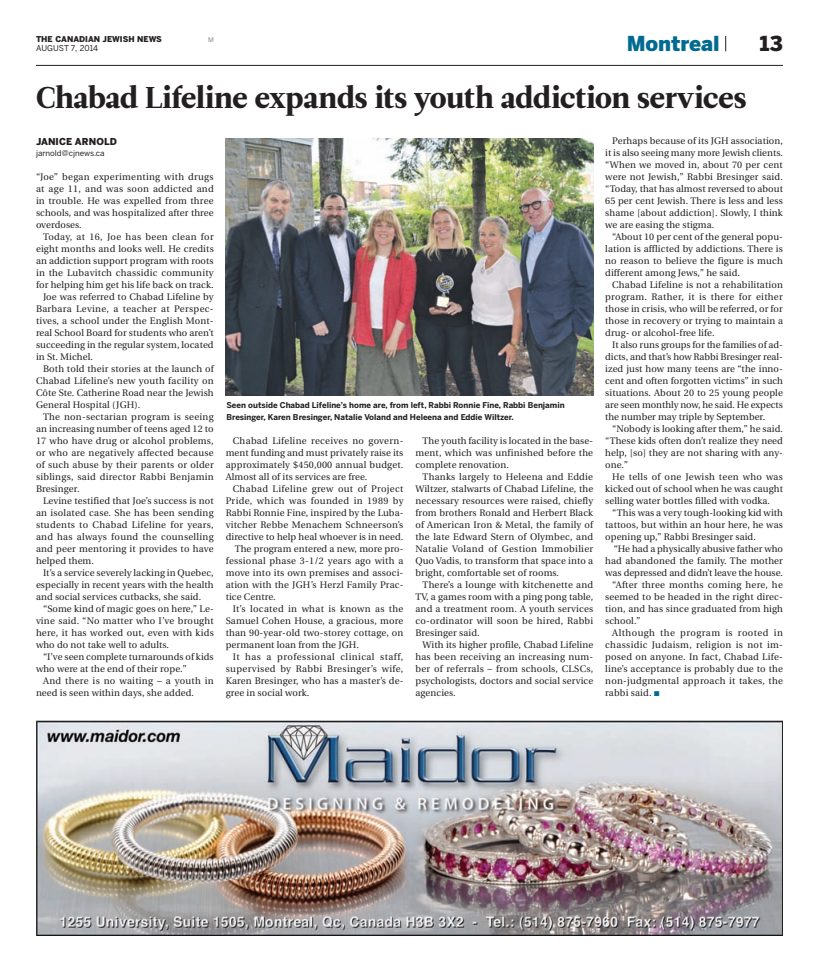
<style>
.page{position:relative;width:819px;height:972px;background:#fff}
.page>*{position:absolute;margin:0;border:0;box-sizing:border-box;transform-origin:0 0}
.t1{font:30px "Leitura Roman 4";letter-spacing:-.005em;color:#231f20}
.t2{font:900 20.5px "Benton Sans";letter-spacing:-.005em;color:#006a91}
.t3{font:900 20.5px "Benton Sans";color:#231f20}
.t4{font:9.5px/12px "Utopia";letter-spacing:.015em;color:#231f20;text-align:justify}
.t5{font:9.5px "Utopia";letter-spacing:.035em;color:#231f20}
.t6{font:9.5px "Utopia";letter-spacing:.045em;color:#231f20}
.t7{font:900 9.5px "Benton Sans";letter-spacing:.005em;color:#231f20}
.t8{font:700 8px/12px "Benton Sans";color:#231f20}
.t9{font:8px "Benton Sans";color:#231f20}
.t10{font:900 8px "Benton Sans";color:#231f20}
.t11{font:6.5px "Benton Sans";color:#808285}
</style>
<div class="page">
<hr style="left:36px;top:65px;width:747px;height:1px;background:#231f20">
<svg style="left:726px;top:36px;width:1px;height:15px"></svg>
<img style="left:36px;top:721px;width:747px;height:215px">
<img style="left:225px;top:139px;width:368px;height:257px">
<p class="t10" style="left:36px;top:34px;width:127px">THE CANADIAN JEWISH NEWS</p>
<p class="t11" style="left:208px;top:36px;width:7px">M</p>
<p class="t9" style="left:36px;top:44px;width:64px">AUGUST 7, 2014</p>
<h2 class="t2" style="left:627px;top:32px;width:95px">Montreal</h2>
<h1 class="t1" style="left:36px;top:77px;width:712px">Chabad Lifeline expands its youth addiction services</h1>
<h2 class="t3" style="left:760px;top:32px;width:25px">13</h2>
<p class="t7" style="left:36px;top:135px;width:82px">JANICE ARNOLD</p>
<p class="t9" style="left:36px;top:148px;width:70px">jarnold@cjnews.ca</p>
<p class="t4" style="left:36px;top:171px;width:179px">“Joe” began experimenting with drugs at age 11, and was soon addicted and in trouble. He was expelled from three schools, and was hospitalized after three overdoses.</p>
<p class="t5" style="left:43px;top:232px;width:172px">Today, at 16, Joe has been clean for</p>
<p class="t4" style="left:36px;top:243px;width:179px">eight months and looks well. He credits</p>
<p class="t4" style="left:36px;top:255px;width:179px">an addiction support program with roots</p>
<p class="t4" style="left:36px;top:267px;width:179px">in the Lubavitch chassidic community</p>
<p class="t4" style="left:36px;top:279px;width:179px">for helping him get his life back on track.</p>
<p class="t4" style="left:43px;top:291px;width:172px">Joe was referred to Chabad Lifeline by</p>
<p class="t5" style="left:36px;top:304px;width:179px">Barbara Levine, a teacher at Perspec-</p>
<p class="t4" style="left:36px;top:315px;width:179px">tives, a school under the English Mont-</p>
<p class="t4" style="left:36px;top:327px;width:179px">real School Board for students who aren’t</p>
<p class="t4" style="left:36px;top:339px;width:179px">succeeding in the regular system, located</p>
<p class="t4" style="left:36px;top:351px;width:58px">in St. Michel.</p>
<p class="t4" style="left:43px;top:363px;width:172px">Both told their stories at the launch of</p>
<p class="t4" style="left:36px;top:375px;width:179px">Chabad Lifeline’s new youth facility on</p>
<p class="t4" style="left:36px;top:387px;width:179px">Côte Ste. Catherine Road near the Jewish</p>
<p class="t4" style="left:36px;top:399px;width:106px">General Hospital (JGH).</p>
<p class="t4" style="left:43px;top:411px;width:172px">The non-sectarian program is seeing</p>
<p class="t4" style="left:36px;top:423px;width:179px">an increasing number of teens aged 12 to</p>
<p class="t4" style="left:36px;top:435px;width:179px">17 who have drug or alcohol problems,</p>
<p class="t4" style="left:36px;top:447px;width:179px">or who are negatively affected because</p>
<p class="t4" style="left:36px;top:459px;width:179px">of such abuse by their parents or older</p>
<p class="t4" style="left:36px;top:471px;width:179px">siblings, said director Rabbi Benjamin</p>
<p class="t4" style="left:36px;top:483px;width:45px">Bresinger.</p>
<p class="t4" style="left:43px;top:495px;width:172px">Levine testified that Joe’s success is not</p>
<p class="t4" style="left:36px;top:507px;width:179px">an isolated case. She has been sending</p>
<p class="t4" style="left:36px;top:519px;width:179px">students to Chabad Lifeline for years,</p>
<p class="t4" style="left:36px;top:531px;width:179px">and has always found the counselling</p>
<p class="t4" style="left:36px;top:543px;width:179px">and peer mentoring it provides to have</p>
<p class="t4" style="left:36px;top:555px;width:60px">helped them.</p>
<p class="t4" style="left:43px;top:567px;width:172px">It’s a service severely lacking in Quebec,</p>
<p class="t4" style="left:36px;top:579px;width:179px">especially in recent years with the health</p>
<p class="t4" style="left:36px;top:591px;width:167px">and social services cutbacks, she said.</p>
<p class="t4" style="left:43px;top:603px;width:172px">“Some kind of magic goes on here,” Le-</p>
<p class="t4" style="left:36px;top:615px;width:179px">vine said. “No matter who I’ve brought</p>
<p class="t4" style="left:36px;top:627px;width:179px">here, it has worked out, even with kids</p>
<p class="t4" style="left:36px;top:639px;width:135px">who do not take well to adults.</p>
<p class="t4" style="left:43px;top:651px;width:172px">“I’ve seen complete turnarounds of kids</p>
<p class="t4" style="left:36px;top:663px;width:152px">who were at the end of their rope.”</p>
<p class="t4" style="left:43px;top:675px;width:172px">And there is no waiting – a youth in</p>
<p class="t4" style="left:36px;top:687px;width:160px">need is seen within days, she added.</p>
<p class="t8" style="left:226px;top:399px;width:340px">Seen outside Chabad Lifeline’s home are, from left, Rabbi Ronnie Fine, Rabbi Benjamin<br>Bresinger, Karen Bresinger, Natalie Voland and Heleena and Eddie Wiltzer.</p>
<p class="t4" style="left:226px;top:435px;width:179px;text-indent:7px">Chabad Lifeline receives no govern&shy;ment funding and must privately raise its approximately $450,000 annual budget.<br>Almost all of its services are free.</p>
<p class="t5" style="left:233px;top:483px;width:172px">Chabad Lifeline grew out of Project</p>
<p class="t5" style="left:226px;top:495px;width:179px">Pride, which was founded in 1989 by</p>
<p class="t4" style="left:226px;top:507px;width:179px">Rabbi Ronnie Fine, inspired by the Luba-</p>
<p class="t4" style="left:226px;top:519px;width:179px">vitcher Rebbe Menachem Schneerson’s</p>
<p class="t4" style="left:226px;top:531px;width:179px">directive to help heal whoever is in need.</p>
<p class="t4" style="left:235px;top:543px;width:170px">The program entered a new, more pro-</p>
<p class="t4" style="left:226px;top:555px;width:179px">fessional phase 3-1/2 years ago with a</p>
<p class="t4" style="left:226px;top:567px;width:179px">move into its own premises and associ-</p>
<p class="t4" style="left:226px;top:579px;width:179px">ation with the JGH’s Herzl Family Prac-</p>
<p class="t4" style="left:226px;top:591px;width:51px">tice Centre.</p>
<p class="t5" style="left:233px;top:603px;width:172px">It’s located in what is known as the</p>
<p class="t4" style="left:226px;top:615px;width:179px">Samuel Cohen House, a gracious, more</p>
<p class="t4" style="left:226px;top:627px;width:179px">than 90-year-old two-storey cottage, on</p>
<p class="t4" style="left:226px;top:639px;width:135px">permanent loan from the JGH.</p>
<p class="t6" style="left:233px;top:651px;width:172px">It has a professional clinical staff,</p>
<p class="t5" style="left:226px;top:663px;width:179px">supervised by Rabbi Bresinger’s wife,</p>
<p class="t4" style="left:226px;top:675px;width:179px">Karen Bresinger, who has a master’s de-</p>
<p class="t4" style="left:226px;top:687px;width:85px">gree in social work.</p>
<p class="t4" style="left:415px;top:435px;width:179px;text-indent:7px">The youth facility is located in the base&shy;ment, which was unfinished before the complete renovation.</p>
<p class="t4" style="left:415px;top:471px;width:179px;text-indent:7px">Thanks largely to Heleena and Eddie Wiltzer, stalwarts of Chabad Lifeline, the necessary resources were raised, chiefly from brothers Ronald and Herbert Black of American Iron &amp; Metal, the family of the late Edward Stern of Olymbec, and Natalie Voland of Gestion Immobilier Quo Vadis, to transform that space into a bright, comfortable set of rooms.</p>
<p class="t4" style="left:415px;top:579px;width:179px;text-indent:7px">There’s a lounge with kitchenette and TV, a games room with a ping pong table, and a treatment room. A youth services co-ordinator will soon be hired, Rabbi Bresinger said.</p>
<p class="t4" style="left:415px;top:639px;width:179px;text-indent:7px">With its higher profile, Chabad Lifeline has been receiving an increasing num&shy;ber of referrals – from schools, CLSCs, psychologists, doctors and social service agencies.</p>
<p class="t4" style="left:605px;top:135px;width:179px;text-indent:7px">Perhaps because of its JGH association, it is also seeing many more Jewish clients. “When we moved in, about 70 per cent were not Jewish,” Rabbi Bresinger said. “Today, that has almost reversed to about 65 per cent Jewish. There is less and less shame [about addiction]. Slowly, I think we are easing the stigma.</p>
<p class="t4" style="left:605px;top:231px;width:179px;text-indent:7px">“About 10 per cent of the general popu&shy;lation is afflicted by addictions. There is no reason to believe the figure is much different among Jews,” he said.</p>
<p class="t4" style="left:605px;top:279px;width:179px;text-indent:7px">Chabad Lifeline is not a rehabilitation program. Rather, it is there for either those in crisis, who will be referred, or for those in recovery or trying to maintain a drug- or alcohol-free life.</p>
<p class="t4" style="left:605px;top:339px;width:179px;text-indent:7px">It also runs groups for the families of ad&shy;dicts, and that’s how Rabbi Bresinger real&shy;ized just how many teens are “the inno&shy;cent and often forgotten victims” in such situations. About 20 to 25 young people are seen monthly now, he said. He expects the number may triple by September.</p>
<p class="t4" style="left:605px;top:423px;width:179px;text-indent:7px">“Nobody is looking after them,” he said. “These kids often don’t realize they need help, [so] they are not sharing with any&shy;one.”</p>
<p class="t4" style="left:605px;top:471px;width:179px;text-indent:7px">He tells of one Jewish teen who was kicked out of school when he was caught selling water bottles filled with vodka.</p>
<p class="t4" style="left:605px;top:507px;width:179px;text-indent:7px">“This was a very tough-looking kid with tattoos, but within an hour here, he was opening up,” Rabbi Bresinger said.</p>
<p class="t4" style="left:614px;top:543px;width:171px">“He had a physically abusive father who</p>
<p class="t4" style="left:605px;top:555px;width:179px">had abandoned the family. The mother</p>
<p class="t4" style="left:605px;top:567px;width:179px">was depressed and didn’t leave the house.</p>
<p class="t4" style="left:612px;top:579px;width:172px">“After three months coming here, he</p>
<p class="t4" style="left:605px;top:591px;width:179px">seemed to be headed in the right direc-</p>
<p class="t4" style="left:605px;top:603px;width:179px">tion, and has since graduated from high</p>
<p class="t4" style="left:605px;top:615px;width:37px">school.”</p>
<p class="t6" style="left:612px;top:627px;width:172px">Although the program is rooted in</p>
<p class="t5" style="left:605px;top:639px;width:179px">chassidic Judaism, religion is not im-</p>
<p class="t4" style="left:605px;top:651px;width:179px">posed on anyone. In fact, Chabad Life-</p>
<p class="t4" style="left:605px;top:663px;width:179px">line’s acceptance is probably due to the</p>
<p class="t4" style="left:605px;top:675px;width:179px">non-judgmental approach it takes, the</p>
<p class="t4" style="left:605px;top:687px;width:48px">rabbi said.</p>
</div>
